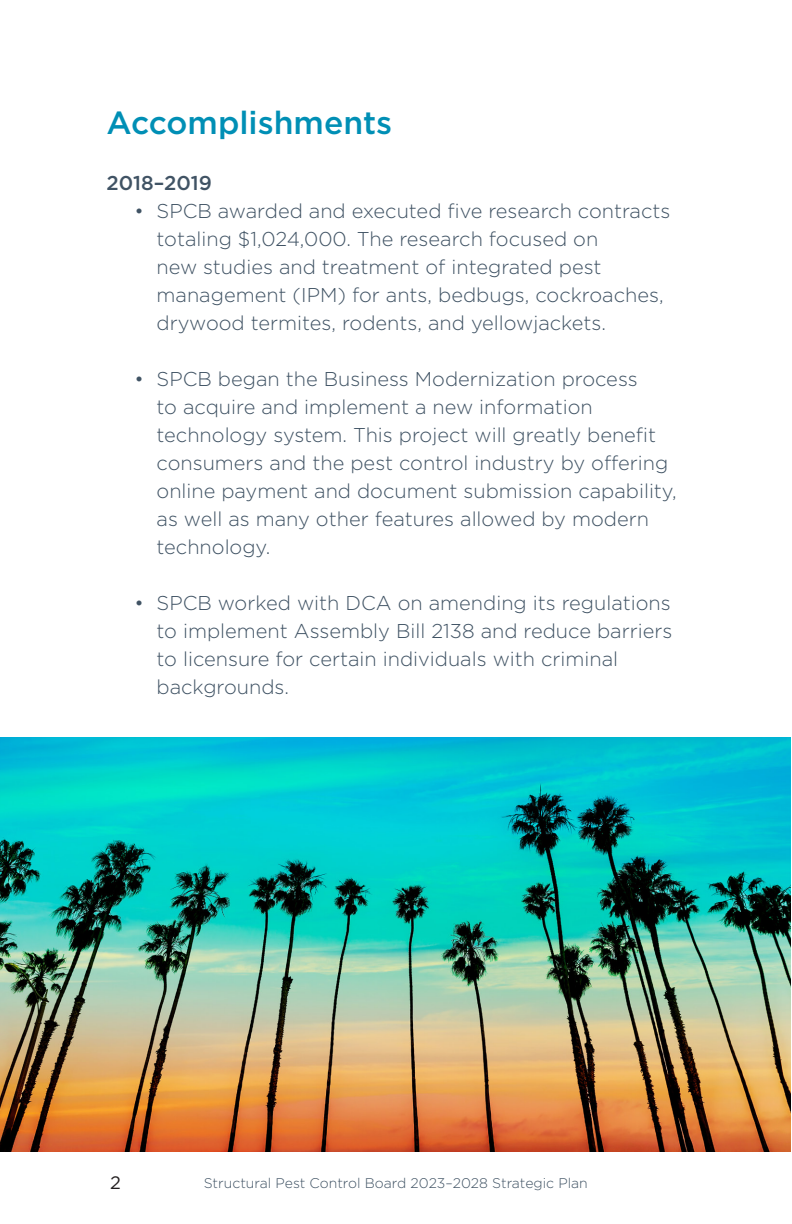
<style>
.page{position:relative;width:792px;height:1224px;background:#fff}
.page>*{position:absolute;margin:0;border:0;box-sizing:border-box;transform-origin:0 0}
.t1{font:500 32px "Gotham";color:#008fb5}
.t2{font:300 20px/28px "Gotham";color:#405364}
.t3{font:500 20px "Gotham";color:#405364}
.t4{font:18px "Gotham";color:#231f20}
.t5{font:300 14px "Gotham";color:#405364}
</style>
<div class="page">
<img style="left:0;top:737px;width:791px;height:415px">
<p class="t1" style="left:107px;top:104px;width:287px">Accomplishments</p>
<p class="t3" style="left:107px;top:171px;width:107px">2018–2019</p>
<p class="t2" style="left:157px;top:197px;width:515px;text-indent:-22px">• SPCB awarded and executed five research contracts totaling $1,024,000. The research focused on<br>new studies and treatment of integrated pest management (IPM) for ants, bedbugs, cockroaches, drywood termites, rodents, and yellowjackets.</p>
<p class="t2" style="left:157px;top:365px;width:522px;text-indent:-22px">• SPCB began the Business Modernization process<br>to acquire and implement a new information technology system. This project will greatly benefit consumers and the pest control industry by offering online payment and document submission capability, as well as many other features allowed by modern technology.</p>
<p class="t2" style="left:157px;top:589px;width:517px;text-indent:-22px">• SPCB worked with DCA on amending its regulations to implement Assembly Bill 2138 and reduce barriers to licensure for certain individuals with criminal backgrounds.</p>
<p class="t4" style="left:110px;top:1173px;width:12px">2</p>
<p class="t5" style="left:204px;top:1175px;width:386px">Structural Pest Control Board 2023–2028 Strategic Plan</p>
</div>
